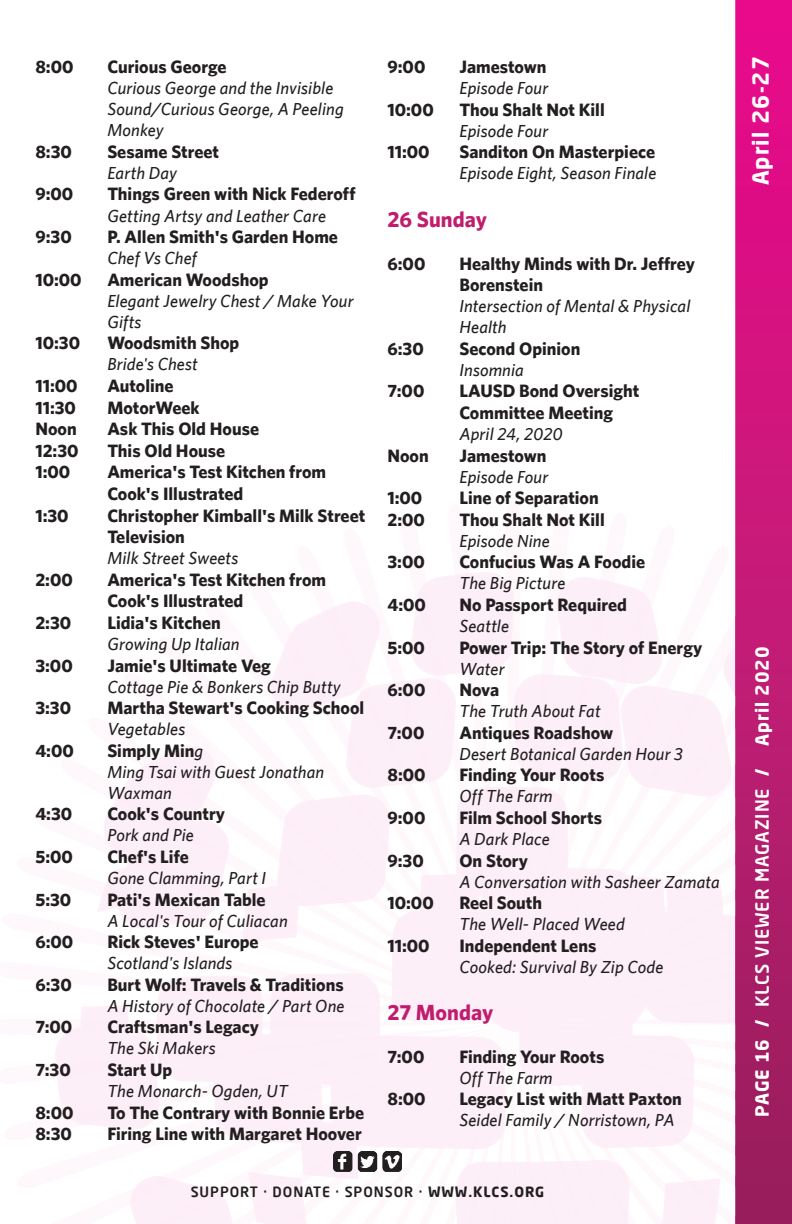
<style>
.page{position:relative;width:792px;height:1224px;background:#fff}
.page>*{position:absolute;margin:0;border:0;box-sizing:border-box;transform-origin:0 0}
.t1{font:700 22px "Whitney";letter-spacing:.005em;color:#c01d6f}
.t2{font:700 22px "Neo Sans Pro";letter-spacing:.05em;color:#fff}
.t3{font:700 18px/21.6px "Whitney";color:#231f20}
.t4{font:500 18px "Neo Sans Pro";letter-spacing:.05em;color:#fff}
.t5{font:700 18px "Neo Sans Pro";letter-spacing:.05em;color:#fff}
.t6{font:italic 500 17.6px/21px "Whitney";letter-spacing:.01em;color:#231f20}
.t7{font:500 14px "Neo Sans Pro";letter-spacing:.07em;color:#231f20}
.s1{font-weight:500;font-style:italic;font-size:17.6px}
.s2{font-weight:700}
</style>
<div class="page">
<img style="left:55px;top:0;width:737px;height:1224px">
<img style="left:334px;top:1151px;width:67px;height:20px">
<p class="t3" style="left:35px;top:56px;width:40px">8:00</p>
<p class="t3" style="left:107px;top:56px;width:121px">Curious George</p>
<p class="t6" style="left:107px;top:77px;width:238px">Curious George and the Invisible<br>Sound/Curious George, A Peeling<br>Monkey</p>
<p class="t3" style="left:35px;top:140px;width:38px">8:30</p>
<p class="t3" style="left:107px;top:140px;width:113px">Sesame Street</p>
<p class="t6" style="left:107px;top:162px;width:71px">Earth Day</p>
<p class="t3" style="left:35px;top:183px;width:40px">9:00</p>
<p class="t3" style="left:107px;top:183px;width:250px">Things Green with Nick Federoff</p>
<p class="t6" style="left:107px;top:204px;width:220px">Getting Artsy and Leather Care</p>
<p class="t3" style="left:35px;top:225px;width:38px">9:30</p>
<p class="t3" style="left:107px;top:225px;width:232px">P. Allen Smith's Garden Home</p>
<p class="t6" style="left:107px;top:247px;width:91px">Chef Vs Chef</p>
<p class="t3" style="left:35px;top:268px;width:48px">10:00</p>
<p class="t3" style="left:107px;top:268px;width:163px">American Woodshop</p>
<p class="t6" style="left:107px;top:290px;width:248px">Elegant Jewelry Chest / Make Your<br>Gifts</p>
<p class="t3" style="left:35px;top:332px;width:46px">10:30</p>
<p class="t3" style="left:107px;top:332px;width:134px">Woodsmith Shop</p>
<p class="t6" style="left:107px;top:353px;width:92px">Bride's Chest</p>
<p class="t3" style="left:35px;top:374px;width:44px">11:00</p>
<p class="t3" style="left:107px;top:374px;width:68px">Autoline</p>
<p class="t3" style="left:35px;top:396px;width:42px">11:30</p>
<p class="t3" style="left:107px;top:396px;width:94px">MotorWeek</p>
<p class="t3" style="left:35px;top:417px;width:43px">Noon</p>
<p class="t3" style="left:107px;top:417px;width:153px">Ask This Old House</p>
<p class="t3" style="left:35px;top:439px;width:45px">12:30</p>
<p class="t3" style="left:107px;top:439px;width:119px">This Old House</p>
<p class="t3" style="left:35px;top:461px;width:36px">1:00</p>
<p class="t3" style="left:107px;top:461px;width:220px">America's Test Kitchen from<br>Cook's Illustrated</p>
<p class="t3" style="left:35px;top:504px;width:35px">1:30</p>
<p class="t3" style="left:107px;top:504px;width:259px">Christopher Kimball's Milk Street<br>Television</p>
<p class="t6" style="left:107px;top:547px;width:132px">Milk Street Sweets</p>
<p class="t3" style="left:35px;top:568px;width:39px">2:00</p>
<p class="t3" style="left:107px;top:568px;width:220px">America's Test Kitchen from<br>Cook's Illustrated</p>
<p class="t3" style="left:35px;top:611px;width:37px">2:30</p>
<p class="t3" style="left:107px;top:611px;width:115px">Lidia's Kitchen</p>
<p class="t6" style="left:107px;top:633px;width:134px">Growing Up Italian</p>
<p class="t3" style="left:35px;top:654px;width:39px">3:00</p>
<p class="t3" style="left:107px;top:654px;width:165px">Jamie's Ultimate Veg</p>
<p class="t6" style="left:107px;top:675px;width:235px">Cottage Pie &amp; Bonkers Chip Butty</p>
<p class="t3" style="left:35px;top:696px;width:37px">3:30</p>
<p class="t3" style="left:107px;top:696px;width:258px">Martha Stewart's Cooking School</p>
<p class="t6" style="left:107px;top:718px;width:79px">Vegetables</p>
<p class="t3" style="left:35px;top:739px;width:40px">4:00</p>
<p class="t3" style="left:107px;top:739px;width:97px">Simply Min<span class="s1">g</span></p>
<p class="t6" style="left:107px;top:761px;width:218px">Ming Tsai with Guest Jonathan<br>Waxman</p>
<p class="t3" style="left:35px;top:803px;width:39px">4:30</p>
<p class="t3" style="left:107px;top:803px;width:119px">Cook's Country</p>
<p class="t6" style="left:107px;top:824px;width:88px">Pork and Pie</p>
<p class="t3" style="left:35px;top:845px;width:39px">5:00</p>
<p class="t3" style="left:107px;top:845px;width:83px">Chef's Life</p>
<p class="t6" style="left:107px;top:867px;width:160px">Gone Clamming, Part I</p>
<p class="t3" style="left:35px;top:888px;width:38px">5:30</p>
<p class="t3" style="left:107px;top:888px;width:160px">Pati's Mexican Table</p>
<p class="t6" style="left:107px;top:909px;width:182px">A Local's Tour of Culiacan</p>
<p class="t3" style="left:35px;top:930px;width:40px">6:00</p>
<p class="t3" style="left:107px;top:930px;width:153px">Rick Steves' Europe</p>
<p class="t6" style="left:107px;top:952px;width:127px">Scotland's Islands</p>
<p class="t3" style="left:35px;top:973px;width:38px">6:30</p>
<p class="t3" style="left:107px;top:973px;width:238px">Burt Wolf: Travels &amp; Traditions</p>
<p class="t6" style="left:107px;top:995px;width:239px">A History of Chocolate / Part One</p>
<p class="t3" style="left:35px;top:1016px;width:39px">7:00</p>
<p class="t3" style="left:107px;top:1016px;width:153px">Craftsman's Legacy</p>
<p class="t6" style="left:107px;top:1037px;width:110px">The Ski Makers</p>
<p class="t3" style="left:35px;top:1058px;width:37px">7:30</p>
<p class="t3" style="left:107px;top:1058px;width:67px">Start Up</p>
<p class="t6" style="left:107px;top:1080px;width:182px">The Monarch- Ogden, UT</p>
<p class="t3" style="left:35px;top:1101px;width:40px">8:00</p>
<p class="t3" style="left:107px;top:1101px;width:258px">To The Contrary with Bonnie Erbe</p>
<p class="t3" style="left:35px;top:1122px;width:38px">8:30</p>
<p class="t3" style="left:107px;top:1122px;width:256px">Firing Line with Margaret Hoover</p>
<p class="t3" style="left:387px;top:56px;width:40px">9:00</p>
<p class="t3" style="left:459px;top:56px;width:89px">Jamestown</p>
<p class="t6" style="left:459px;top:77px;width:90px">Episode Four</p>
<p class="t3" style="left:387px;top:98px;width:48px">10:00</p>
<p class="t3" style="left:459px;top:98px;width:147px">Thou Shalt Not Kill</p>
<p class="t6" style="left:459px;top:120px;width:90px">Episode Four</p>
<p class="t3" style="left:387px;top:141px;width:44px">11:00</p>
<p class="t3" style="left:459px;top:141px;width:197px">Sanditon On Masterpiece</p>
<p class="t6" style="left:459px;top:162px;width:198px">Episode Eight, Season Finale</p>
<p class="t1" style="left:387px;top:206px;width:101px">26 Sunday</p>
<p class="t3" style="left:387px;top:252px;width:40px">6:00</p>
<p class="t3" style="left:459px;top:252px;width:237px">Healthy Minds with Dr. Jeffrey<br>Borenstein</p>
<p class="t6" style="left:459px;top:295px;width:232px">Intersection of Mental &amp; Physical<br>Health</p>
<p class="t3" style="left:387px;top:337px;width:38px">6:30</p>
<p class="t3" style="left:459px;top:337px;width:122px">Second Opinion</p>
<p class="t6" style="left:459px;top:359px;width:66px">Insomnia</p>
<p class="t3" style="left:387px;top:380px;width:39px">7:00</p>
<p class="t3" style="left:459px;top:380px;width:181px">LAUSD Bond Oversight<br>Committee Meeting</p>
<p class="t6" style="left:459px;top:423px;width:105px">April 24, 2020</p>
<p class="t3" style="left:387px;top:444px;width:43px">Noon</p>
<p class="t3" style="left:459px;top:444px;width:89px">Jamestown</p>
<p class="t6" style="left:459px;top:465px;width:90px">Episode Four</p>
<p class="t3" style="left:387px;top:486px;width:36px">1:00</p>
<p class="t3" style="left:459px;top:486px;width:141px">Line of Separation</p>
<p class="t3" style="left:387px;top:508px;width:39px">2:00</p>
<p class="t3" style="left:459px;top:508px;width:147px">Thou Shalt Not Kill</p>
<p class="t6" style="left:459px;top:530px;width:92px">Episode Nine</p>
<p class="t3" style="left:387px;top:551px;width:39px">3:00</p>
<p class="t3" style="left:459px;top:551px;width:187px">Confucius Was A Foodie</p>
<p class="t6" style="left:459px;top:572px;width:107px">The Big Picture</p>
<p class="t3" style="left:387px;top:593px;width:40px">4:00</p>
<p class="t3" style="left:459px;top:593px;width:169px">No Passport Required</p>
<p class="t6" style="left:459px;top:615px;width:51px">Seattle</p>
<p class="t3" style="left:387px;top:636px;width:39px">5:00</p>
<p class="t3" style="left:459px;top:636px;width:244px">Power Trip: The Story of Energy</p>
<p class="t6" style="left:459px;top:657px;width:47px">Water</p>
<p class="t3" style="left:387px;top:678px;width:40px">6:00</p>
<p class="t3" style="left:459px;top:678px;width:41px">Nova</p>
<p class="t6" style="left:459px;top:700px;width:143px">The Truth About Fat</p>
<p class="t3" style="left:387px;top:721px;width:39px">7:00</p>
<p class="t3" style="left:459px;top:721px;width:155px">Antiques Roadshow</p>
<p class="t6" style="left:459px;top:743px;width:225px">Desert Botanical Garden Hour 3</p>
<p class="t3" style="left:387px;top:764px;width:40px">8:00</p>
<p class="t3" style="left:459px;top:764px;width:146px">Finding Your Roots</p>
<p class="t6" style="left:459px;top:785px;width:95px">Off The Farm</p>
<p class="t3" style="left:387px;top:806px;width:40px">9:00</p>
<p class="t3" style="left:459px;top:806px;width:144px">Film School Shorts</p>
<p class="t6" style="left:459px;top:828px;width:92px">A Dark Place</p>
<p class="t3" style="left:387px;top:849px;width:38px">9:30</p>
<p class="t3" style="left:459px;top:849px;width:70px">On Story</p>
<p class="t6" style="left:459px;top:870px;width:262px">A Conversation with Sasheer Zamata</p>
<p class="t3" style="left:387px;top:891px;width:48px">10:00</p>
<p class="t3" style="left:459px;top:891px;width:84px">Reel South</p>
<p class="t6" style="left:459px;top:913px;width:167px">The Well- Placed Weed</p>
<p class="t3" style="left:387px;top:934px;width:44px">11:00</p>
<p class="t3" style="left:459px;top:934px;width:138px">Independent Lens</p>
<p class="t6" style="left:459px;top:956px;width:206px">Cooked: Survival By Zip Code</p>
<p class="t1" style="left:387px;top:999px;width:108px">27 Monday</p>
<p class="t3" style="left:387px;top:1045px;width:39px">7:00</p>
<p class="t3" style="left:459px;top:1045px;width:146px">Finding Your Roots</p>
<p class="t6" style="left:459px;top:1067px;width:95px">Off The Farm</p>
<p class="t3" style="left:387px;top:1088px;width:40px">8:00</p>
<p class="t3" style="left:459px;top:1088px;width:224px">Legacy List with Matt Paxton</p>
<p class="t6" style="left:459px;top:1109px;width:217px">Seidel Family / Norristown, PA</p>
<p class="t7" style="left:191px;top:1183px;width:355px">SUPPORT · DONATE · SPONSOR · <span class="s2">WWW.KLCS.ORG</span></p>
<p class="t2" style="left:746px;top:185px;width:131px;rotate:-90deg">April 26-27</p>
<p class="t5" style="left:750px;top:746px;width:101px;rotate:-90deg">April 2020</p>
<p class="t4" style="left:751px;top:1117px;width:349px;rotate:-90deg"><span class="s2">PAGE 16 /</span> KLCS VIEWER MAGAZINE <span class="s2">/</span></p>
</div>
